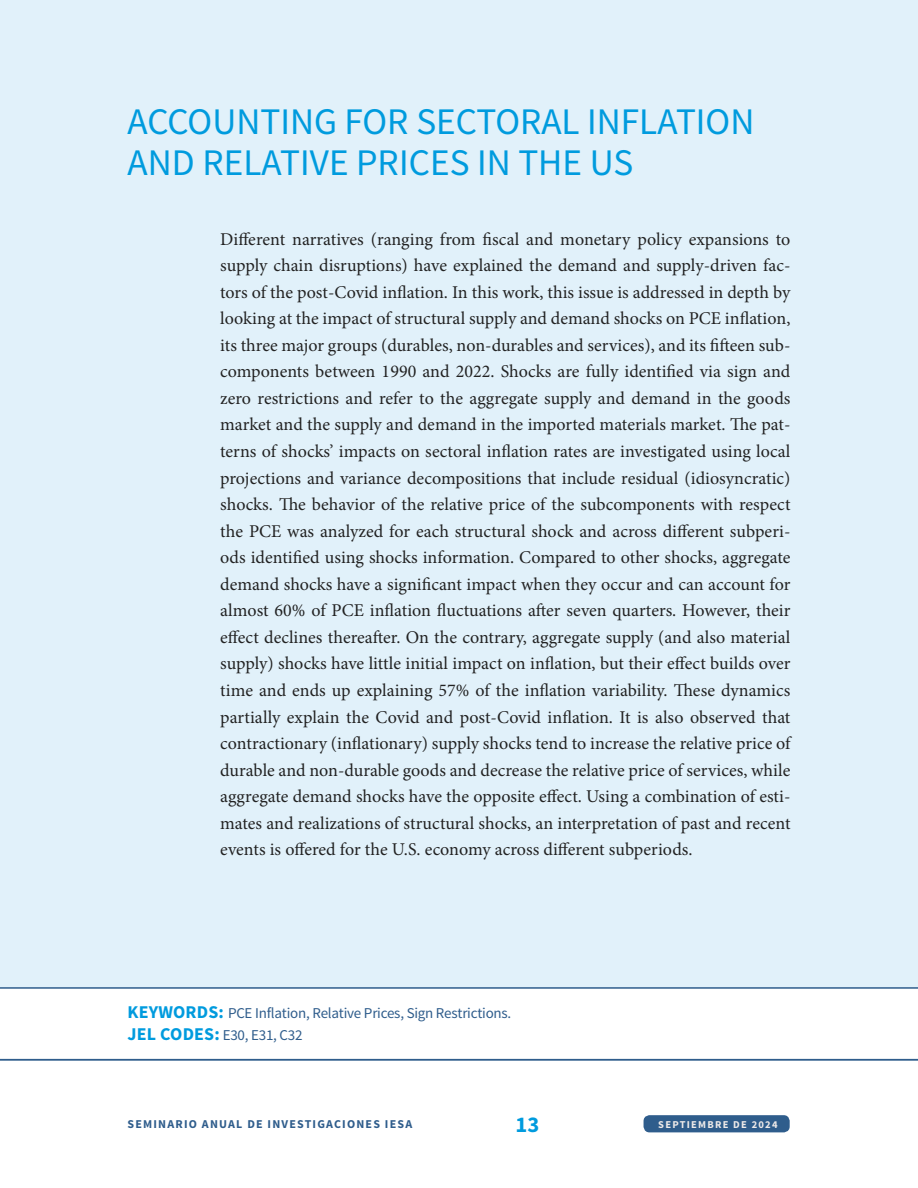
<style>
.page{position:relative;width:918px;height:1188px;background:#fff}
.page>*{position:absolute;margin:0;border:0;box-sizing:border-box;transform-origin:0 0}
.t1{font:37.5px/40.5px "Source Sans Pro";color:#009bde}
.t2{font:700 22.5px "Source Sans Pro";color:#009bde}
.t3{font:18px/26.5px "Minion Pro";color:#222;text-align:justify}
.t4{font:15px/22.5px "Source Sans Pro";letter-spacing:-.015em;color:#2f5d8c}
.t5{font:700 12px "Source Sans Pro";letter-spacing:.1em;color:#2f5d8c}
.t6{font:700 10.5px "Source Sans Pro";letter-spacing:.12em;color:#eeeae9}
.s1{font-weight:700;font-size:18px;color:#009bde}
</style>
<div class="page">
<div style="left:644px;top:1115px;width:146px;height:17px;background:#2f5d8c;border-radius:6px"></div>
<div style="left:0;top:0;width:918px;height:987px;background:#e1f1fa"></div>
<hr style="left:0;top:987px;width:918px;height:2px;background:#2f5d8c">
<hr style="left:0;top:1059px;width:918px;height:1px;background:#2f5d8c">
<h1 class="t1" style="left:128px;top:102px;width:628px">ACCOUNTING FOR SECTORAL INFLATION<br>AND RELATIVE PRICES IN THE US</h1>
<p class="t3" style="left:220px;top:226px;width:572px">Different narratives (ranging from fiscal and monetary policy expansions to supply chain disruptions) have explained the demand and supply-driven fac&shy;tors of the post-Covid inflation. In this work, this issue is addressed in depth by looking at the impact of structural supply and demand shocks on PCE inflation, its three major groups (durables, non-durables and services), and its fifteen sub&shy;components between 1990 and 2022. Shocks are fully identified via sign and zero restrictions and refer to the aggregate supply and demand in the goods market and the supply and demand in the imported materials market. The pat&shy;terns of shocks’ impacts on sectoral inflation rates are investigated using local projections and variance decompositions that include residual (idiosyncratic) shocks. The behavior of the relative price of the subcomponents with respect the PCE was analyzed for each structural shock and across different subperi&shy;ods identified using shocks information. Compared to other shocks, aggregate demand shocks have a significant impact when they occur and can account for almost 60% of PCE inflation fluctuations after seven quarters. However, their effect declines thereafter. On the contrary, aggregate supply (and also material supply) shocks have little initial impact on inflation, but their effect builds over time and ends up explaining 57% of the inflation variability. These dynamics partially explain the Covid and post-Covid inflation. It is also observed that contractionary (inflationary) supply shocks tend to increase the relative price of durable and non-durable goods and decrease the relative price of services, while aggregate demand shocks have the opposite effect. Using a combination of esti&shy;mates and realizations of structural shocks, an interpretation of past and recent events is offered for the U.S. economy across different subperiods.</p>
<p class="t4" style="left:128px;top:1002px;width:385px"><span class="s1">KEYWORDS:</span> PCE Inflation, Relative Prices, Sign Restrictions.<br><span class="s1">JEL CODES:</span> E30, E31, C32</p>
<p class="t5" style="left:128px;top:1116px;width:286px">SEMINARIO ANUAL DE INVESTIGACIONES IESA</p>
<p class="t2" style="left:516px;top:1110px;width:25px">13</p>
<p class="t6" style="left:658px;top:1118px;width:121px">SEPTIEMBRE DE 2024</p>
</div>
